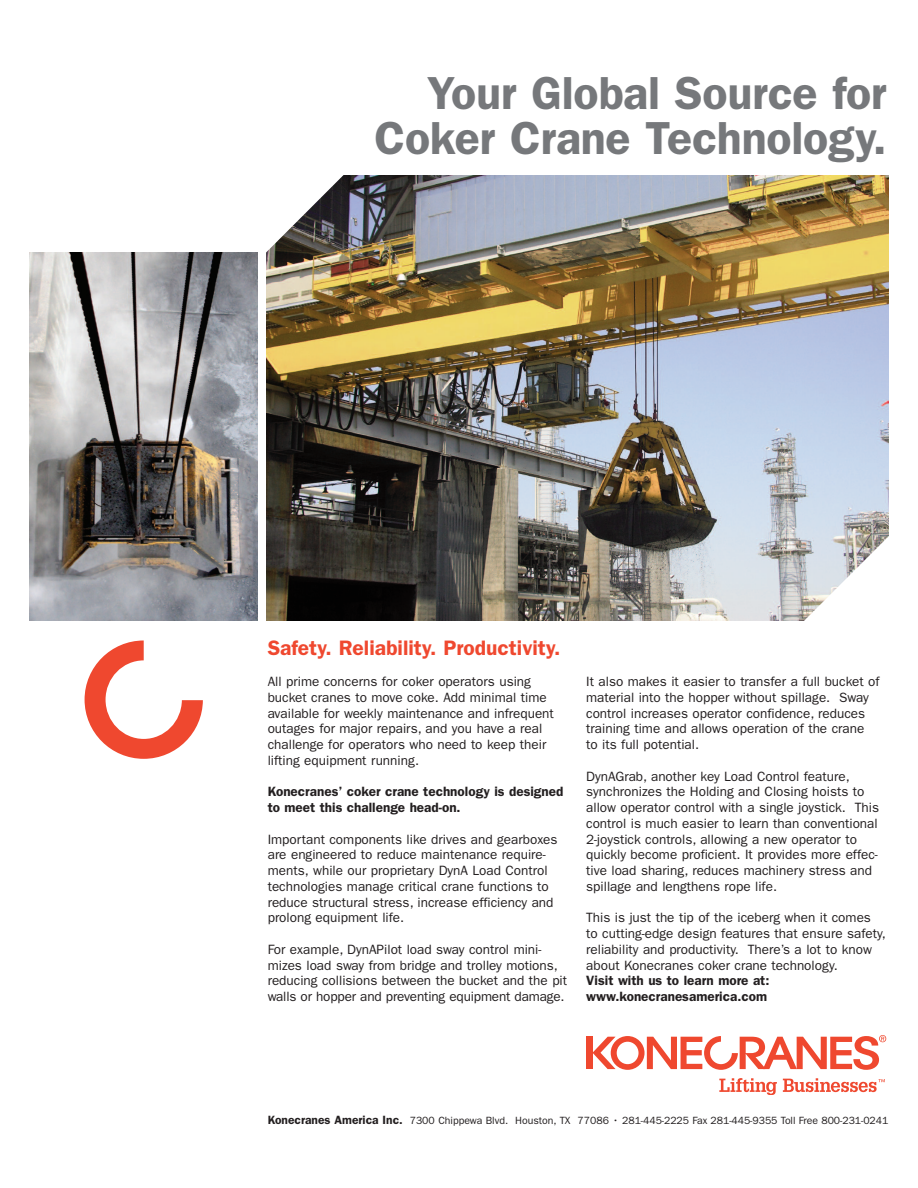
<style>
.page{position:relative;width:918px;height:1188px;background:#fff}
.page>*{position:absolute;margin:0;border:0;box-sizing:border-box;transform-origin:0 0}
.t1{font:600 46.5px/45px "Franklin Gothic";letter-spacing:-.005em;color:#76787b;text-align:right}
.t2{font:600 21px "Franklin Gothic";color:#ef482f}
.t3{font:13.5px/15.8px "Franklin Gothic";color:#231f20}
.t4{font:600 13.5px/15.8px "Franklin Gothic";color:#231f20}
.t5{font:10.5px "Franklin Gothic";letter-spacing:-.005em;color:#231f20}
.s1{font-weight:600;font-size:12px}
</style>
<div class="page">
<img style="left:30px;top:252px;width:228px;height:368px">
<img style="left:266px;top:175px;width:622px;height:445px">
<img style="left:187px;top:175px;width:241px;height:79px">
<svg style="left:85px;top:640px;width:118px;height:119px"></svg>
<div style="left:587px;top:1037px;width:6px;height:32px;background:#ef482f"></div>
<svg style="left:593px;top:1035px;width:293px;height:35px"></svg>
<svg style="left:719px;top:1078px;width:58px;height:17px"></svg>
<svg style="left:783px;top:1078px;width:102px;height:14px"></svg>
<svg style="left:797px;top:533px;width:92px;height:88px"></svg>
<h1 class="t1" style="left:375px;top:75px;width:514px">Your Global Source for<br>Coker Crane Technology.</h1>
<h2 class="t2" style="left:268px;top:641px;width:294px">Safety. Reliability. Productivity.</h2>
<p class="t3" style="left:268px;top:675px;width:288px">All prime concerns for coker operators using bucket cranes to move coke. Add minimal time available for weekly maintenance and infrequent outages for major repairs, and you have a real challenge for operators who need to keep their lifting equipment running.</p>
<p class="t4" style="left:268px;top:785px;width:297px">Konecranes’ coker crane technology is designed to meet this challenge head-on.</p>
<p class="t3" style="left:268px;top:832px;width:291px">Important components like drives and gearboxes are engineered to reduce maintenance require&shy;ments, while our proprietary DynA Load Control technologies manage critical crane functions to reduce structural stress, increase efficiency and prolong equipment life.</p>
<p class="t3" style="left:268px;top:943px;width:301px">For example, DynAPilot load sway control mini&shy;mizes load sway from bridge and trolley motions, reducing collisions between the bucket and the pit walls or hopper and preventing equipment damage.</p>
<p class="t3" style="left:586px;top:675px;width:295px">It also makes it easier to transfer a full bucket of material into the hopper without spillage. Sway control increases operator confidence, reduces training time and allows operation of the crane<br>to its full potential.</p>
<p class="t3" style="left:586px;top:769px;width:294px">DynAGrab, another key Load Control feature, synchronizes the Holding and Closing hoists to allow operator control with a single joystick. This control is much easier to learn than conventional 2-joystick controls, allowing a new operator to quickly become proficient. It provides more effec&shy;tive load sharing, reduces machinery stress and spillage and lengthens rope life.</p>
<p class="t3" style="left:586px;top:911px;width:301px">This is just the tip of the iceberg when it comes to cutting-edge design features that ensure safety, reliability and productivity. There’s a lot to know about Konecranes coker crane technology.</p>
<p class="t4" style="left:586px;top:974px;width:185px">Visit with us to learn more at: www.konecranesamerica.com</p>
<p class="t5" style="left:268px;top:1117px;width:622px"><span class="s1">Konecranes America Inc.</span> 7300 Chippewa Blvd. Houston, TX 77086 • 281-445-2225 Fax 281-445-9355 Toll Free 800-231-0241</p>
</div>
